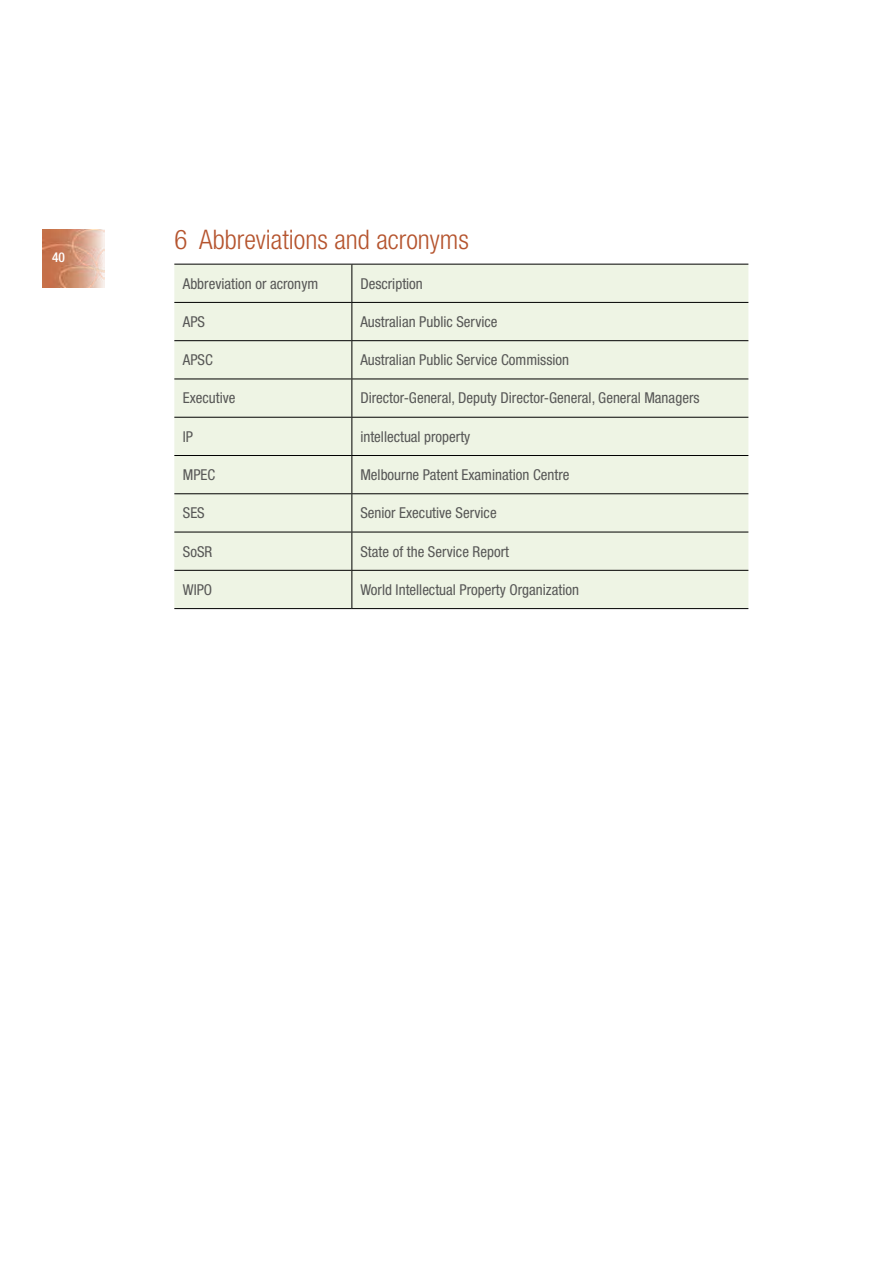
<style>
.page{position:relative;width:893px;height:1263px;background:#fff}
.page>*{position:absolute;margin:0;border:0;box-sizing:border-box;transform-origin:0 0}
.Heading_1{font:300 condensed 27px "Helvetica Neue LT Pro";color:#b5542e}
.table_text_2{font:condensed 15px "Helvetica Neue LT Pro";color:#575756}
.t1{font:500 condensed 13.5px "Helvetica Neue LT Pro";color:#fff}
</style>
<div class="page">
<img style="left:43px;top:230px;width:61px;height:58px">
<div style="left:174px;top:265px;width:574px;height:343px;background:#eef4e4"></div>
<hr style="left:174px;top:264px;width:178px;height:1px;background:#000">
<hr style="left:352px;top:264px;width:396px;height:1px;background:#000">
<hr style="left:174px;top:302px;width:178px;height:1px;background:#000">
<hr style="left:352px;top:302px;width:396px;height:1px;background:#000">
<hr style="left:174px;top:340px;width:178px;height:1px;background:#000">
<hr style="left:352px;top:340px;width:396px;height:1px;background:#000">
<hr style="left:174px;top:379px;width:178px;height:1px;background:#000">
<hr style="left:352px;top:379px;width:396px;height:1px;background:#000">
<hr style="left:174px;top:417px;width:178px;height:1px;background:#000">
<hr style="left:352px;top:417px;width:396px;height:1px;background:#000">
<hr style="left:174px;top:455px;width:178px;height:1px;background:#000">
<hr style="left:352px;top:455px;width:396px;height:1px;background:#000">
<hr style="left:174px;top:493px;width:178px;height:1px;background:#000">
<hr style="left:352px;top:493px;width:396px;height:1px;background:#000">
<hr style="left:174px;top:532px;width:178px;height:1px;background:#000">
<hr style="left:352px;top:532px;width:396px;height:1px;background:#000">
<hr style="left:174px;top:570px;width:178px;height:1px;background:#000">
<hr style="left:352px;top:570px;width:396px;height:1px;background:#000">
<hr style="left:174px;top:608px;width:178px;height:1px;background:#000">
<hr style="left:352px;top:608px;width:396px;height:1px;background:#000">
<hr style="left:351px;top:264px;width:1px;height:38px;background:#000">
<hr style="left:351px;top:303px;width:1px;height:37px;background:#000">
<hr style="left:351px;top:341px;width:1px;height:38px;background:#000">
<hr style="left:351px;top:379px;width:1px;height:38px;background:#000">
<hr style="left:351px;top:418px;width:1px;height:37px;background:#000">
<hr style="left:351px;top:456px;width:1px;height:37px;background:#000">
<hr style="left:351px;top:494px;width:1px;height:38px;background:#000">
<hr style="left:351px;top:532px;width:1px;height:38px;background:#000">
<hr style="left:351px;top:571px;width:1px;height:37px;background:#000">
<p class="t1" style="left:52px;top:249px;width:14px">40</p>
<h2 class="Heading_1" style="left:174px;top:224px;width:296px">6 Abbreviations and acronyms</h2>
<p class="table_text_2" style="left:183px;top:274px;width:137px">Abbreviation or acronym</p>
<p class="table_text_2" style="left:360px;top:274px;width:64px">Description</p>
<p class="table_text_2" style="left:183px;top:313px;width:24px">APS</p>
<p class="table_text_2" style="left:360px;top:313px;width:139px">Australian Public Service</p>
<p class="table_text_2" style="left:183px;top:351px;width:32px">APSC</p>
<p class="table_text_2" style="left:360px;top:351px;width:210px">Australian Public Service Commission</p>
<p class="table_text_2" style="left:183px;top:389px;width:54px">Executive</p>
<p class="table_text_2" style="left:360px;top:389px;width:341px">Director-General, Deputy Director-General, General Managers</p>
<p class="table_text_2" style="left:183px;top:428px;width:12px">IP</p>
<p class="table_text_2" style="left:360px;top:428px;width:111px">intellectual property</p>
<p class="table_text_2" style="left:183px;top:466px;width:34px">MPEC</p>
<p class="table_text_2" style="left:360px;top:466px;width:211px">Melbourne Patent Examination Centre</p>
<p class="table_text_2" style="left:183px;top:504px;width:23px">SES</p>
<p class="table_text_2" style="left:360px;top:504px;width:138px">Senior Executive Service</p>
<p class="table_text_2" style="left:183px;top:542px;width:31px">SoSR</p>
<p class="table_text_2" style="left:360px;top:542px;width:150px">State of the Service Report</p>
<p class="table_text_2" style="left:183px;top:581px;width:31px">WIPO</p>
<p class="table_text_2" style="left:360px;top:581px;width:220px">World Intellectual Property Organization</p>
</div>
